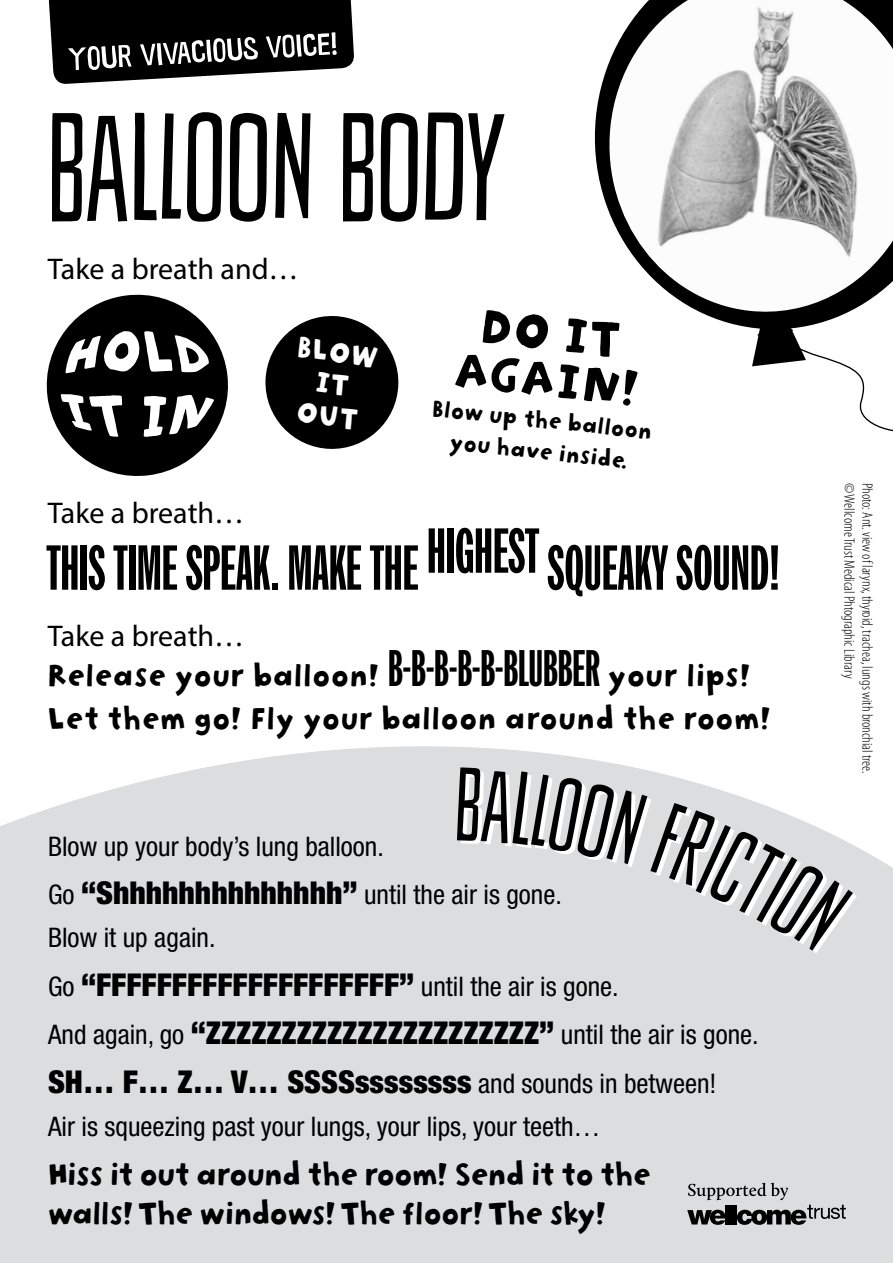
<style>
.page{position:relative;width:893px;height:1263px;background:#fff}
.page>*{position:absolute;margin:0;border:0;box-sizing:border-box;transform-origin:0 0}
.t1{font:145.5px "Sheldon Feather";color:#000}
.t2{font:57.15px/46.5px "Slappy Inline";color:#000;text-align:center}
.t3{font:55.05px "Triple Condensed Gothic";color:#000}
.t4{font:36px/39px "Slappy Inline";letter-spacing:-.03em;color:#000}
.t5{font:35.7px/42.5px "Slappy Inline";color:#000}
.t6{font:33.6px/32.1px "Slappy Inline";color:#fff;text-align:center}
.t7{font:900 condensed 31.5px "Helvetica Neue";color:#000}
.t8{font:30px "Myriad Pro";color:#000}
.t9{font:condensed 27px/48.4px "Helvetica Neue";color:#000}
.t10{font:26.25px/31.5px "Slappy Inline";color:#000;text-align:center}
.t11{font:300 condensed 15px "Myriad Pro";color:#000}
.s1{font-family:"Triple Condensed Gothic";font-size:44.7px}
.s2{font-weight:900;font-size:31.5px}
.s3{font-weight:400;font-size:27px}
</style>
<div class="page">
<div style="left:0;top:746px;width:893px;height:517px;background:#dcddde"></div>
<svg style="left:594px;top:88px;width:158px;height:240px"></svg>
<img style="left:601px;top:0;width:292px;height:317px">
<svg style="left:752px;top:312px;width:141px;height:120px"></svg>
<svg style="left:461px;top:770px;width:396px;height:184px;background:#e0e1e2"></svg>
<svg style="left:457px;top:767px;width:396px;height:183px;fill:#dcddde"></svg>
<svg style="left:265px;top:316px;width:134px;height:133px"></svg>
<svg style="left:46px;top:294px;width:182px;height:182px"></svg>
<svg style="left:48px;top:0;width:306px;height:84px"></svg>
<svg style="left:687px;top:1182px;width:159px;height:43px;background:#9d9e9f"></svg>
<h1 class="t1" style="left:48px;top:92px;width:460px">BALLOON BODY</h1>
<p class="t8" style="left:48px;top:250px;width:252px">Take a breath and…</p>
<p class="t8" style="left:48px;top:494px;width:198px">Take a breath…</p>
<p class="t6" style="left:300px;top:329px;width:84px;rotate:9deg">BLOW<br>IT<br>OUT</p>
<h2 class="t2" style="left:461px;top:299px;width:189px;rotate:6deg">DO IT<br>AGAIN!</h2>
<p class="t10" style="left:434px;top:392px;width:223px;rotate:6deg">Blow up the balloon you have inside.</p>
<h3 class="t3" style="left:47px;top:537px;width:735px">THIS TIME SPEAK. MAKE THE HIGHEST SQUEAKY SOUND!</h3>
<p class="t8" style="left:48px;top:617px;width:198px">Take a breath…</p>
<h3 class="t5" style="left:48px;top:654px;width:725px">Release your balloon! <span class="s1">B-B-B-B-B-BLUBBER</span> your lips!<br>Let them go! Fly your balloon around the room!</h3>
<p class="t9" style="left:48px;top:822px;width:515px">Blow up your body’s lung balloon.<br>Go <span class="s2">“Shhhhhhhhhhhhhh”</span> until the air is gone.</p>
<p class="t9" style="left:48px;top:913px;width:169px">Blow it up again.</p>
<p class="t7" style="left:48px;top:965px;width:572px"><span class="s3">Go</span> “FFFFFFFFFFFFFFFFFFFF” <span class="s3">until the air is gone.</span></p>
<p class="t9" style="left:48px;top:1010px;width:712px">And again, go <span class="s2">“ZZZZZZZZZZZZZZZZZZZZZZ”</span> until the air is gone.</p>
<p class="t7" style="left:48px;top:1062px;width:670px">SH… F… Z… V… SSSSssssssss <span class="s3">and sounds in between!</span></p>
<p class="t9" style="left:48px;top:1102px;width:554px">Air is squeezing past your lungs, your lips, your teeth…</p>
<h3 class="t4" style="left:48px;top:1154px;width:605px">Hiss it out around the room! Send it to the walls! The windows! The floor! The sky!</h3>
<p class="t11" style="left:858px;top:483px;width:197px;rotate:90deg">© Wellcome Trust Medical Phtographic Library</p>
<p class="t11" style="left:876px;top:483px;width:292px;rotate:90deg">Photo: Ant. view of larynx, thyroid, trachea, lungs with bronchial tree.</p>
</div>
